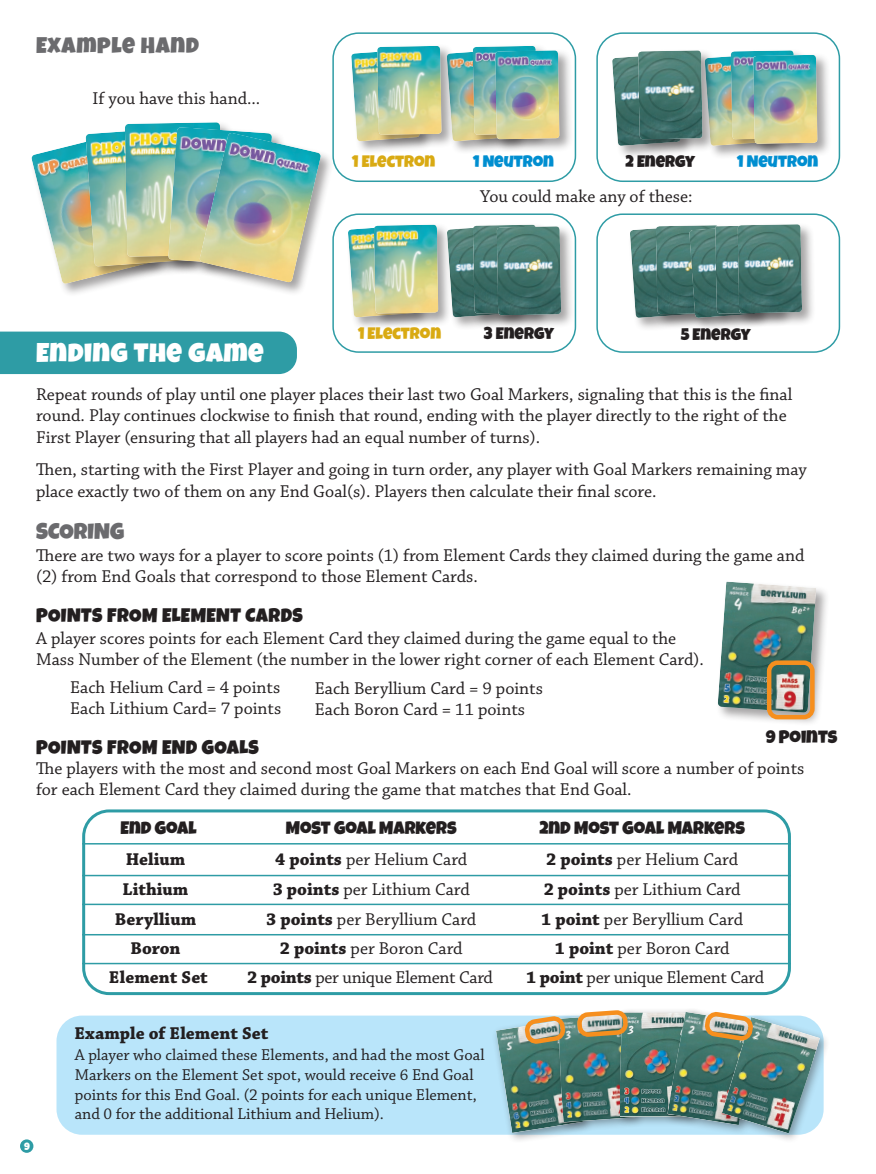
<style>
.page{position:relative;width:876px;height:1174px;background:#fff}
.page>*{position:absolute;margin:0;border:0;box-sizing:border-box;transform-origin:0 0}
.t1{font:27px "Luckiest Guy";letter-spacing:.02em;color:#fff}
.t2{font:22.5px "Luckiest Guy";letter-spacing:.03em;color:#6b6b6e}
.t3{font:22.5px "Luckiest Guy";color:#6b6b6e}
.t4{font:19.5px "Luckiest Guy";letter-spacing:.02em;color:#231f20}
.t5{font:18px/21.6px "Chaparral Pro";color:#231f20}
.t6{font:700 18px "Chaparral Pro";color:#231f20}
.t7{font:18px "Luckiest Guy";color:#231f20}
.t8{font:16.5px/19.8px "Chaparral Pro";color:#231f20}
.t9{font:16.5px "Luckiest Guy";color:#231f20}
.t10{font:16.5px "Luckiest Guy";color:#d9aa13}
.t11{font:16.5px "Luckiest Guy";color:#008ed0}
.t12{font:10.5px "Luckiest Guy";color:#fff}
.s1{font-weight:700}
</style>
<div class="page">
<div style="left:30px;top:132px;width:138px;height:165px;background:#231f20;opacity:.41"></div>
<div style="left:628px;top:224px;width:84px;height:108px;background:#231f20;opacity:.41"></div>
<div style="left:198px;top:131px;width:136px;height:165px;background:#231f20;opacity:.41"></div>
<img style="left:31px;top:122px;width:290px;height:162px">
<img style="left:199px;top:133px;width:122px;height:150px">
<div style="left:349px;top:48px;width:85px;height:107px;background:#231f20;opacity:.41"></div>
<div style="left:610px;top:52px;width:84px;height:108px;background:#231f20;opacity:.41"></div>
<div style="left:346px;top:223px;width:84px;height:108px;background:#231f20;opacity:.41"></div>
<div style="left:654px;top:223px;width:80px;height:105px;background:#231f20;opacity:.41"></div>
<div style="left:445px;top:48px;width:84px;height:107px;background:#231f20;opacity:.41"></div>
<div style="left:703px;top:52px;width:84px;height:108px;background:#231f20;opacity:.41"></div>
<div style="left:687px;top:224px;width:85px;height:108px;background:#231f20;opacity:.41"></div>
<div style="left:445px;top:223px;width:84px;height:108px;background:#231f20;opacity:.41"></div>
<div style="left:375px;top:44px;width:81px;height:105px;background:#231f20;opacity:.41"></div>
<div style="left:636px;top:49px;width:81px;height:104px;background:#231f20;opacity:.41"></div>
<div style="left:372px;top:223px;width:81px;height:105px;background:#231f20;opacity:.41"></div>
<svg style="left:348px;top:225px;width:90px;height:92px;background:#aac8ae"></svg>
<img style="left:374px;top:225px;width:64px;height:89px">
<div style="left:471px;top:44px;width:80px;height:105px;background:#231f20;opacity:.41"></div>
<div style="left:729px;top:49px;width:80px;height:104px;background:#231f20;opacity:.41"></div>
<div style="left:713px;top:223px;width:81px;height:105px;background:#231f20;opacity:.41"></div>
<div style="left:471px;top:223px;width:81px;height:105px;background:#231f20;opacity:.41"></div>
<div style="left:332px;top:213px;width:244px;height:140px;border:2px solid #2e9ca5;border-radius:26px"></div>
<div style="left:493px;top:49px;width:81px;height:104px;background:#231f20;opacity:.41"></div>
<img style="left:351px;top:46px;width:209px;height:96px">
<img style="left:495px;top:50px;width:65px;height:89px">
<div style="left:751px;top:53px;width:81px;height:105px;background:#231f20;opacity:.41"></div>
<img style="left:612px;top:50px;width:206px;height:96px">
<img style="left:753px;top:55px;width:64px;height:89px">
<div style="left:736px;top:222px;width:80px;height:105px;background:#231f20;opacity:.41"></div>
<svg style="left:630px;top:224px;width:172px;height:94px;background:#56817b"></svg>
<img style="left:737px;top:224px;width:65px;height:89px">
<div style="left:495px;top:224px;width:80px;height:105px;background:#231f20;opacity:.41"></div>
<svg style="left:447px;top:225px;width:114px;height:92px;background:#5a847e"></svg>
<img style="left:497px;top:226px;width:64px;height:89px">
<div style="left:332px;top:32px;width:244px;height:150px;border:2px solid #2e9ca5;border-radius:26px"></div>
<div style="left:596px;top:32px;width:244px;height:150px;border:2px solid #2e9ca5;border-radius:26px"></div>
<div style="left:596px;top:213px;width:244px;height:140px;border:2px solid #2e9ca5;border-radius:26px"></div>
<div style="left:716px;top:579px;width:114px;height:147px;background:#231f20;opacity:.41"></div>
<img style="left:718px;top:581px;width:98px;height:131px">
<div style="left:767px;top:660px;width:48px;height:59px;border:4px solid #f68f1e;border-radius:9px"></div>
<div style="left:82px;top:809px;width:709px;height:186px;border:3px solid #2e9ca5;border-radius:26px"></div>
<hr style="left:82px;top:843px;width:709px;height:1px;background:#2e9ca5">
<hr style="left:82px;top:874px;width:709px;height:2px;background:#2e9ca5">
<hr style="left:82px;top:903px;width:709px;height:2px;background:#2e9ca5">
<hr style="left:82px;top:934px;width:709px;height:1px;background:#2e9ca5">
<hr style="left:82px;top:962px;width:709px;height:2px;background:#2e9ca5">
<div style="left:57px;top:1015px;width:767px;height:119px;background:#b9e5fa;border-radius:26px"></div>
<div style="left:492px;top:1014px;width:102px;height:129px;background:#231f20;opacity:.41"></div>
<div style="left:717px;top:1012px;width:113px;height:131px;background:#231f20;opacity:.41"></div>
<div style="left:0;top:331px;width:297px;height:43px;background:#2e9ca5"></div>
<img style="left:496px;top:1010px;width:324px;height:124px">
<div style="left:20px;top:1139px;width:13px;height:13px;background:#2e9ca5;border-radius:50%"></div>
<p class="t2" style="left:36px;top:30px;width:164px">EXAMPLE HAND</p>
<p class="t5" style="left:93px;top:88px;width:169px">If you have this hand...</p>
<p class="t1" style="left:36px;top:335px;width:229px">ENDING THE GAME</p>
<p class="t10" style="left:352px;top:150px;width:85px">1 ELECTRON</p>
<p class="t9" style="left:625px;top:150px;width:71px">2 ENERGY</p>
<p class="t11" style="left:473px;top:150px;width:83px">1 NEUTRON</p>
<p class="t11" style="left:737px;top:150px;width:83px">1 NEUTRON</p>
<p class="t5" style="left:480px;top:186px;width:214px">You could make any of these:</p>
<p class="t9" style="left:484px;top:322px;width:72px">3 ENERGY</p>
<p class="t10" style="left:358px;top:322px;width:85px">1 ELECTRON</p>
<p class="t9" style="left:681px;top:324px;width:72px">5 ENERGY</p>
<p class="t5" style="left:36px;top:384px;width:758px">Repeat rounds of play until one player places their last two Goal Markers, signaling that this is the final round. Play continues clockwise to finish that round, ending with the player directly to the right of the<br>First Player (ensuring that all players had an equal number of turns).</p>
<p class="t5" style="left:36px;top:459px;width:772px">Then, starting with the First Player and going in turn order, any player with Goal Markers remaining may place exactly two of them on any End Goal(s). Players then calculate their final score.</p>
<p class="t3" style="left:36px;top:516px;width:89px">SCORING</p>
<p class="t5" style="left:36px;top:545px;width:770px">There are two ways for a player to score points (1) from Element Cards they claimed during the game and (2) from End Goals that correspond to those Element Cards.</p>
<p class="t4" style="left:36px;top:602px;width:268px">POINTS FROM ELEMENT CARDS</p>
<p class="t5" style="left:36px;top:628px;width:669px">A player scores points for each Element Card they claimed during the game equal to the<br>Mass Number of the Element (the number in the lower right corner of each Element Card).</p>
<p class="t5" style="left:70px;top:677px;width:212px">Each Helium Card = 4 points</p>
<p class="t5" style="left:70px;top:698px;width:213px">Each Lithium Card= 7 points</p>
<p class="t4" style="left:36px;top:734px;width:224px">POINTS FROM END GOALS</p>
<p class="t5" style="left:36px;top:757px;width:770px">The players with the most and second most Goal Markers on each End Goal will score a number of points for each Element Card they claimed during the game that matches that End Goal.</p>
<p class="t5" style="left:315px;top:678px;width:230px">Each Beryllium Card = 9 points</p>
<p class="t5" style="left:315px;top:699px;width:212px">Each Boron Card = 11 points</p>
<p class="t7" style="left:766px;top:725px;width:73px">9 POINTS</p>
<p class="t12" style="left:24px;top:1139px;width:7px">9</p>
<p class="t7" style="left:120px;top:815px;width:77px">END GOAL</p>
<p class="t6" style="left:126px;top:848px;width:61px">Helium</p>
<p class="t6" style="left:123px;top:878px;width:67px">Lithium</p>
<p class="t6" style="left:115px;top:909px;width:83px">Beryllium</p>
<p class="t6" style="left:130px;top:937px;width:52px">Boron</p>
<p class="t6" style="left:109px;top:966px;width:100px">Element Set</p>
<p class="t7" style="left:286px;top:815px;width:172px">MOST GOAL MARKERS</p>
<p class="t5" style="left:275px;top:848px;width:193px"><span class="s1">4 points</span> per Helium Card</p>
<p class="t5" style="left:273px;top:879px;width:198px"><span class="s1">3 points</span> per Lithium Card</p>
<p class="t5" style="left:266px;top:909px;width:211px"><span class="s1">3 points</span> per Beryllium Card</p>
<p class="t5" style="left:280px;top:938px;width:184px"><span class="s1">2 points</span> per Boron Card</p>
<p class="t5" style="left:247px;top:967px;width:247px"><span class="s1">2 points</span> per unique Element Card</p>
<p class="t6" style="left:74px;top:1023px;width:196px">Example of Element Set</p>
<p class="t8" style="left:75px;top:1045px;width:411px">A player who claimed these Elements, and had the most Goal Markers on the Element Set spot, would receive 6 End Goal points for this End Goal. (2 points for each unique Element, and 0 for the additional Lithium and Helium).</p>
<p class="t7" style="left:539px;top:815px;width:207px">2ND MOST GOAL MARKERS</p>
<p class="t5" style="left:546px;top:848px;width:193px"><span class="s1">2 points</span> per Helium Card</p>
<p class="t5" style="left:544px;top:879px;width:198px"><span class="s1">2 points</span> per Lithium Card</p>
<p class="t5" style="left:541px;top:909px;width:203px"><span class="s1">1 point</span> per Beryllium Card</p>
<p class="t5" style="left:555px;top:938px;width:176px"><span class="s1">1 point</span> per Boron Card</p>
<p class="t5" style="left:526px;top:967px;width:240px"><span class="s1">1 point</span> per unique Element Card</p>
</div>
